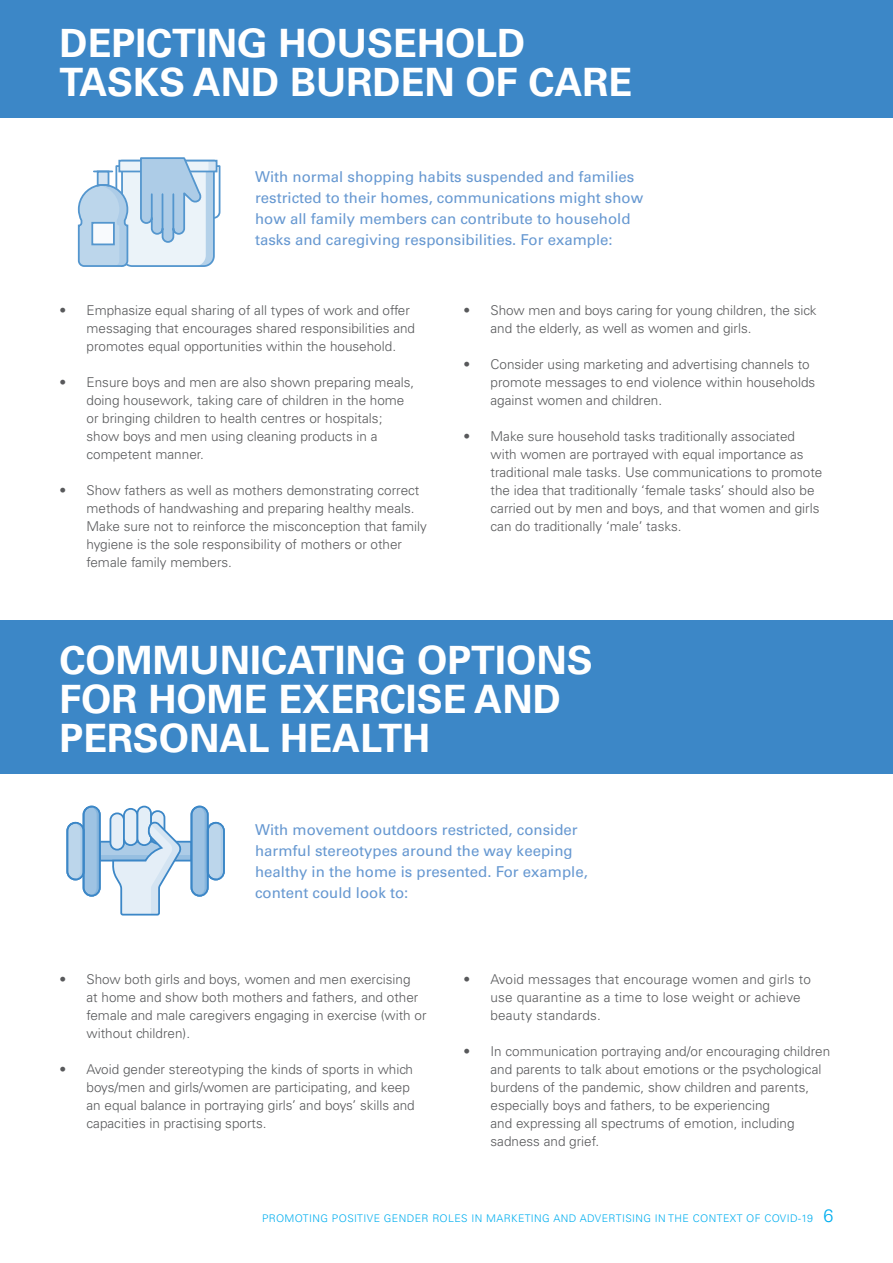
<style>
.page{position:relative;width:893px;height:1263px;background:#fff}
.page>*{position:absolute;margin:0;border:0;box-sizing:border-box;transform-origin:0 0}
.t1{font:700 39px/39px "Univers LT Std";color:#fff}
.t2{font:15px/21px "Univers LT Std";color:#6698d1}
.t3{font:300 13.5px/18px "Univers LT Std";color:#58595b}
.t4{font:300 10.5px "Univers LT Std";letter-spacing:.04em;color:#00aeef}
.s1{font-size:18px}
</style>
<div class="page">
<div style="left:0;top:0;width:893px;height:118px;background:#3c87c7"></div>
<div style="left:0;top:621px;width:893px;height:153px;background:#3c87c7"></div>
<svg style="left:77px;top:157px;width:144px;height:110px;background:#c3daed"></svg>
<svg style="left:66px;top:805px;width:159px;height:111px"></svg>
<h1 class="t1" style="left:60px;top:24px;width:574px">DEPICTING HOUSEHOLD<br>TASKS AND BURDEN OF CARE</h1>
<p class="t2" style="left:255px;top:166px;width:389px">With normal shopping habits suspended and families restricted to their homes, communications might show how all family members can contribute to household tasks and caregiving responsibilities. For example:</p>
<p class="t3" style="left:87px;top:301px;width:330px;text-indent:-27px">• Emphasize equal sharing of all types of work and offer messaging that encourages shared responsibilities and promotes equal opportunities within the household.</p>
<p class="t3" style="left:87px;top:373px;width:329px;text-indent:-27px">• Ensure boys and men are also shown preparing meals, doing housework, taking care of children in the home or bringing children to health centres or hospitals; show boys and men using cleaning products in a competent manner.</p>
<p class="t3" style="left:87px;top:481px;width:342px;text-indent:-27px">• Show fathers as well as mothers demonstrating correct methods of handwashing and preparing healthy meals.<br>Make sure not to reinforce the misconception that family hygiene is the sole responsibility of mothers or other female family members.</p>
<p class="t3" style="left:490px;top:301px;width:327px;text-indent:-27px">• Show men and boys caring for young children, the sick and the elderly, as well as women and girls.</p>
<p class="t3" style="left:490px;top:355px;width:326px;text-indent:-27px">• Consider using marketing and advertising channels to promote messages to end violence within households against women and children.</p>
<p class="t3" style="left:490px;top:427px;width:333px;text-indent:-27px">• Make sure household tasks traditionally associated with women are portrayed with equal importance as traditional male tasks. Use communications to promote the idea that traditionally ‘female tasks’ should also be carried out by men and boys, and that women and girls can do traditionally ‘male’ tasks.</p>
<h1 class="t1" style="left:60px;top:641px;width:535px">COMMUNICATING OPTIONS<br>FOR HOME EXERCISE AND<br>PERSONAL HEALTH</h1>
<p class="t2" style="left:255px;top:819px;width:334px">With movement outdoors restricted, consider harmful stereotypes around the way keeping healthy in the home is presented. For example, content could look to:</p>
<p class="t3" style="left:87px;top:970px;width:341px;text-indent:-27px">• Show both girls and boys, women and men exercising<br>at home and show both mothers and fathers, and other female and male caregivers engaging in exercise (with or without children).</p>
<p class="t3" style="left:87px;top:1060px;width:330px;text-indent:-27px">• Avoid gender stereotyping the kinds of sports in which boys/men and girls/women are participating, and keep an equal balance in portraying girls’ and boys’ skills and capacities in practising sports.</p>
<p class="t3" style="left:490px;top:970px;width:322px;text-indent:-27px">• Avoid messages that encourage women and girls to use quarantine as a time to lose weight or achieve beauty standards.</p>
<p class="t3" style="left:490px;top:1042px;width:341px;text-indent:-27px">• In communication portraying and/or encouraging children and parents to talk about emotions or the psychological burdens of the pandemic, show children and parents, especially boys and fathers, to be experiencing<br>and expressing all spectrums of emotion, including sadness and grief.</p>
<p class="t4" style="left:262px;top:1212px;width:573px">PROMOTING POSITIVE GENDER ROLES IN MARKETING AND ADVERTISING IN THE CONTEXT OF COVID-19 <span class="s1">6</span></p>
</div>
